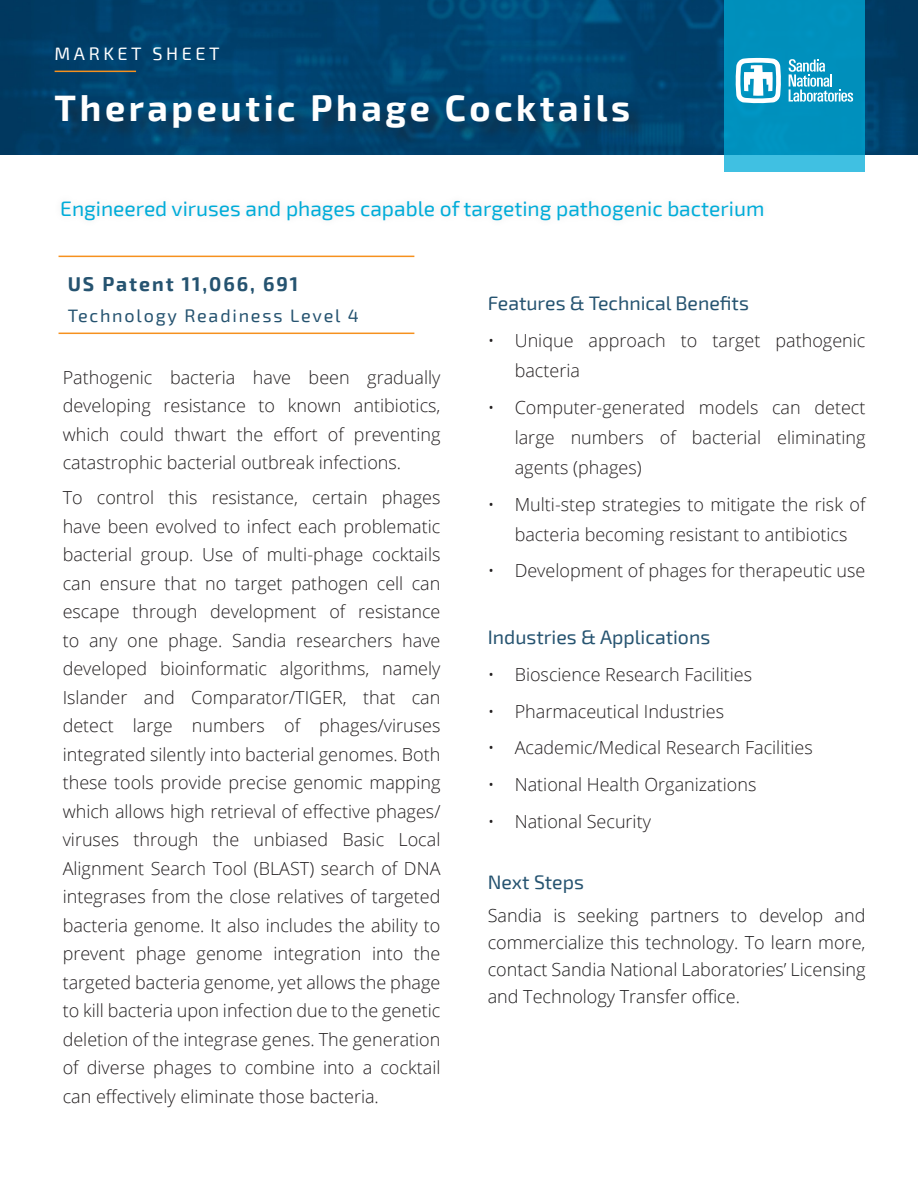
<style>
.page{position:relative;width:918px;height:1188px;background:#fff}
.page>*{position:absolute;margin:0;border:0;box-sizing:border-box;transform-origin:0 0}
.Body_Text{font:700 36px "Exo 2";letter-spacing:.1em;color:#fff}
.t1{font:21px "Exo 2";color:#00acd9}
.Body_Text-2{font:19.5px "Exo 2";color:#255370}
.Body_Text-3{font:700 19.5px "Exo 2";letter-spacing:.1em;color:#255370}
.Body_Text-4{font:300 18px/28.5px "Open Sans";color:#231f20;text-align:justify}
.Body_Text-5{font:300 18px/27px "Open Sans";color:#1e1d1e;text-align:justify}
.Body_Text-6{font:18px "Exo 2";letter-spacing:.1em;color:#255370}
.Body_Text-7{font:18px "Exo 2";letter-spacing:.2em;color:#fff}
</style>
<div class="page">
<img style="left:0;top:0;width:918px;height:155px">
<div style="left:58px;top:99px;width:590px;height:48px;background:#231f20;opacity:.41"></div>
<svg style="left:724px;top:0;width:141px;height:172px;background:#0796c1"></svg>
<svg style="left:736px;top:58px;width:45px;height:45px"></svg>
<svg style="left:789px;top:59px;width:64px;height:43px;background:#4ab0d0"></svg>
<hr style="left:55px;top:71px;width:81px;height:1px;background:#f6911e">
<hr style="left:59px;top:333px;width:355px;height:1px;background:#f6911e">
<hr style="left:59px;top:256px;width:355px;height:1px;background:#f6911e">
<p class="Body_Text-7" style="left:55px;top:43px;width:167px">MARKET SHEET</p>
<p class="Body_Text" style="left:55px;top:87px;width:577px">Therapeutic Phage Cocktails</p>
<p class="t1" style="left:60px;top:196px;width:706px">Engineered viruses and phages capable of targeting pathogenic bacterium</p>
<p class="Body_Text-3" style="left:68px;top:273px;width:232px">US Patent 11,066, 691</p>
<p class="Body_Text-6" style="left:68px;top:305px;width:293px">Technology Readiness Level 4</p>
<p class="Body_Text-4" style="left:63px;top:362px;width:379px">Pathogenic bacteria have been gradually developing resistance to known antibiotics, which could thwart the effort of preventing catastrophic bacterial outbreak infections.</p>
<p class="Body_Text-4" style="left:63px;top:483px;width:379px">To control this resistance, certain phages have been evolved to infect each problematic bacterial group. Use of multi-phage cocktails can ensure that no target pathogen cell can escape through development of resistance to any one phage. Sandia researchers have developed bioinformatic algorithms, namely Islander and Comparator/TIGER, that can detect large numbers of phages/viruses integrated silently into bacterial genomes. Both these tools provide precise genomic mapping which allows high retrieval of effective phages/ viruses through the unbiased Basic Local Alignment Search Tool (BLAST) search of DNA integrases from the close relatives of targeted bacteria genome. It also includes the ability to prevent phage genome integration into the targeted bacteria genome, yet allows the phage to kill bacteria upon infection due to the genetic deletion of the integrase genes. The generation of diverse phages to combine into a cocktail can effectively eliminate those bacteria.</p>
<p class="Body_Text-2" style="left:488px;top:292px;width:263px">Features &amp; Technical Benefits</p>
<p class="Body_Text-4" style="left:515px;top:325px;width:352px;line-height:30px;text-indent:-27px">• Unique approach to target pathogenic bacteria</p>
<p class="Body_Text-4" style="left:515px;top:392px;width:352px;line-height:30px;text-indent:-27px">• Computer-generated models can detect large numbers of bacterial eliminating agents (phages)</p>
<p class="Body_Text-4" style="left:488px;top:489px;width:379px;line-height:30px;text-align:center">• Multi-step strategies to mitigate the risk of bacteria becoming resistant to antibiotics</p>
<p class="Body_Text-4" style="left:488px;top:556px;width:379px">• Development of phages for therapeutic use</p>
<p class="Body_Text-2" style="left:488px;top:626px;width:224px">Industries &amp; Applications</p>
<p class="Body_Text-4" style="left:488px;top:660px;width:266px">• Bioscience Research Facilities</p>
<p class="Body_Text-4" style="left:488px;top:696px;width:238px">• Pharmaceutical Industries</p>
<p class="Body_Text-4" style="left:488px;top:733px;width:327px">• Academic/Medical Research Facilities</p>
<p class="Body_Text-4" style="left:488px;top:770px;width:270px">• National Health Organizations</p>
<p class="Body_Text-4" style="left:488px;top:807px;width:165px">• National Security</p>
<p class="Body_Text-2" style="left:488px;top:871px;width:98px">Next Steps</p>
<p class="Body_Text-5" style="left:488px;top:902px;width:379px">Sandia is seeking partners to develop and commercialize this technology. To learn more, contact Sandia National Laboratories’ Licensing and Technology Transfer office.</p>
</div>
